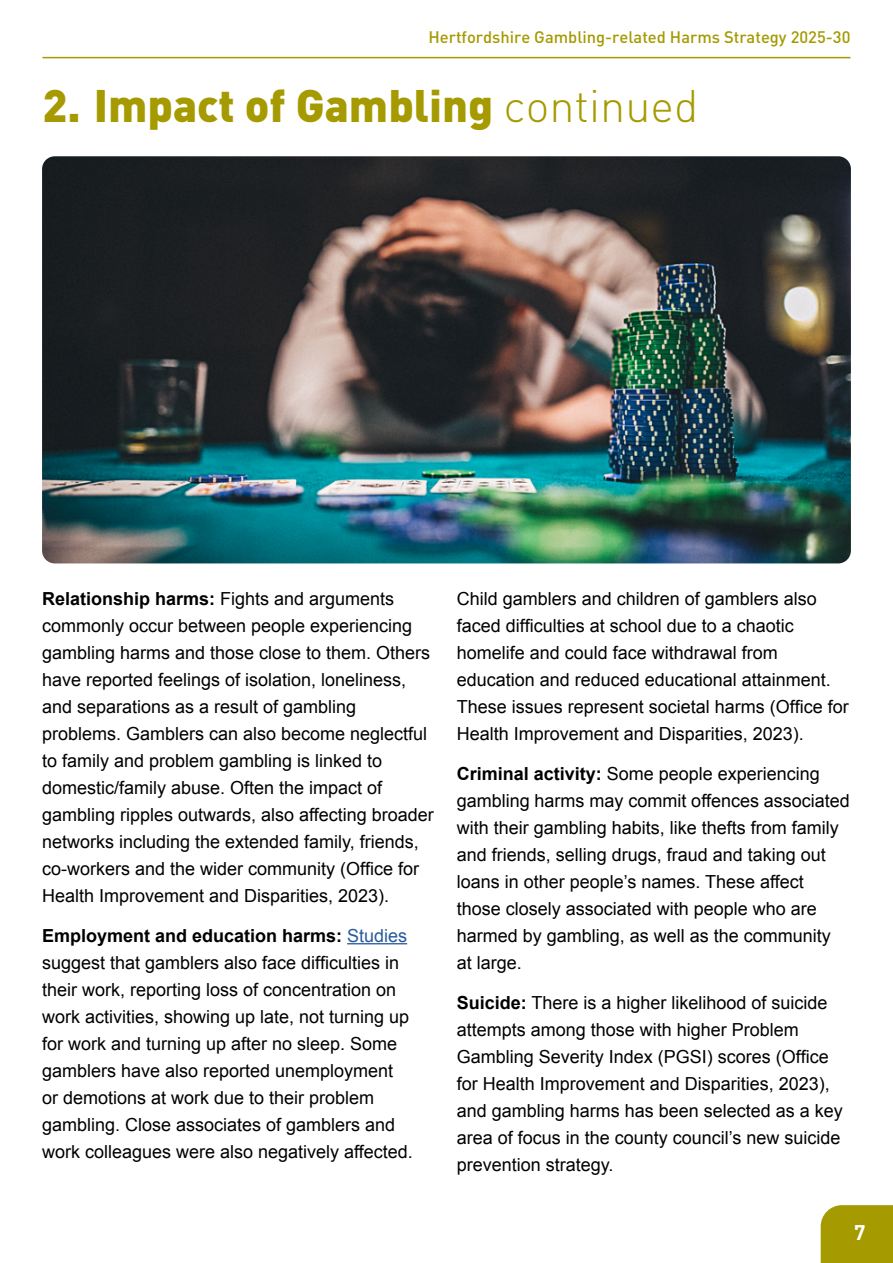
<style>
.page{position:relative;width:893px;height:1263px;background:#fff}
.page>*{position:absolute;margin:0;border:0;box-sizing:border-box;transform-origin:0 0}
.Heading1{font:900 45px "DIN";color:#a59a00}
.Heading1-2{font:700 21px "DIN";color:#fff}
.t1{font:18px/27px "Arial";color:#000}
.t2{font:700 18px "Arial";color:#000}
.t3{font:500 16.5px "DIN";color:#a59a00}
.s1{font-weight:300}
.s2{font-weight:700}
.s3{font-weight:400;color:#275b9b}
</style>
<div class="page">
<hr style="left:43px;top:57px;width:807px;height:1px;background:#a59a00">
<div style="left:821px;top:1205px;width:72px;height:58px;background:#a59a00"></div>
<hr style="left:347px;top:943px;width:60px;height:1px;background:#275b9b">
<img style="left:42px;top:156px;width:809px;height:407px">
<p class="t3" style="left:428px;top:26px;width:423px">Hertfordshire Gambling-related Harms Strategy 2025-30</p>
<h2 class="Heading1" style="left:43px;top:75px;width:657px">2. Impact of Gambling <span class="s1">continued</span></h2>
<h2 class="t1" style="left:42px;top:585px;width:393px"><span class="s2">Relationship harms:</span> Fights and arguments commonly occur between people experiencing gambling harms and those close to them. Others have reported feelings of isolation, loneliness, and separations as a result of gambling problems. Gamblers can also become neglectful to family and problem gambling is linked to domestic/family abuse. Often the impact of gambling ripples outwards, also affecting broader networks including the extended family, friends, co-workers and the wider community (Office for Health Improvement and Disparities, 2023).</h2>
<h2 class="t2" style="left:42px;top:924px;width:367px">Employment and education harms: <span class="s3">Studies</span></h2>
<h2 class="t1" style="left:42px;top:949px;width:372px">suggest that gamblers also face difficulties in their work, reporting loss of concentration on work activities, showing up late, not turning up for work and turning up after no sleep. Some gamblers have also reported unemployment or demotions at work due to their problem gambling. Close associates of gamblers and work colleagues were also negatively affected.</h2>
<h2 class="t1" style="left:457px;top:585px;width:394px">Child gamblers and children of gamblers also faced difficulties at school due to a chaotic homelife and could face withdrawal from education and reduced educational attainment.<br>These issues represent societal harms (Office for Health Improvement and Disparities, 2023).</h2>
<h2 class="t1" style="left:457px;top:760px;width:395px"><span class="s2">Criminal activity:</span> Some people experiencing gambling harms may commit offences associated with their gambling habits, like thefts from family and friends, selling drugs, fraud and taking out loans in other people’s names. These affect those closely associated with people who are harmed by gambling, as well as the community at large.</h2>
<h2 class="t1" style="left:457px;top:989px;width:388px"><span class="s2">Suicide:</span> There is a higher likelihood of suicide attempts among those with higher Problem Gambling Severity Index (PGSI) scores (Office for Health Improvement and Disparities, 2023), and gambling harms has been selected as a key area of focus in the county council’s new suicide prevention strategy.</h2>
<h2 class="Heading1-2" style="left:854px;top:1219px;width:13px">7</h2>
</div>
